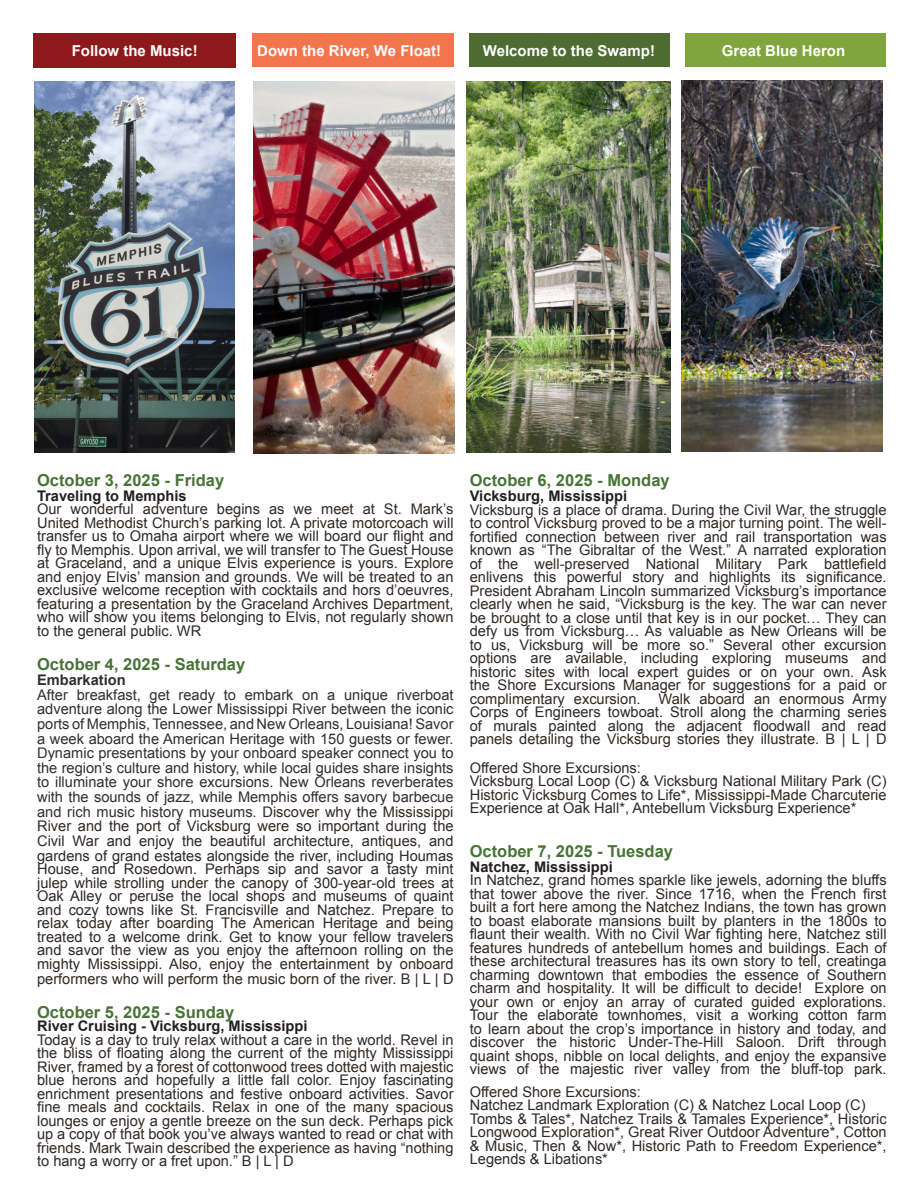
<style>
.page{position:relative;width:918px;height:1188px;background:#fff}
.page>*{position:absolute;margin:0;border:0;box-sizing:border-box;transform-origin:0 0}
.t1{font:700 16.5px "Arial";color:#477436}
.t2{font:700 15px "Arial";color:#fff}
.t3{font:14.7px/13.5px "Arial";color:#2e2926;text-align:justify}
.t4{font:700 14.7px "Arial";color:#231f20}
.t5{font:700 14.7px "Arial";color:#2e2f2e}
.s1{color:#2e2f2e}
</style>
<div class="page">
<div style="left:469px;top:33px;width:201px;height:34px;background:#4e6c32"></div>
<div style="left:253px;top:33px;width:201px;height:34px;background:#f3754e"></div>
<div style="left:34px;top:33px;width:202px;height:34px;background:#8e191c"></div>
<div style="left:685px;top:33px;width:201px;height:34px;background:#81a53e"></div>
<img style="left:681px;top:80px;width:201px;height:371px">
<img style="left:253px;top:82px;width:202px;height:371px">
<img style="left:35px;top:82px;width:200px;height:371px">
<img style="left:467px;top:82px;width:203px;height:371px">
<p class="t2" style="left:72px;top:40px;width:127px">Follow the Music!</p>
<p class="t2" style="left:257px;top:40px;width:185px">Down the River, We Float!</p>
<p class="t2" style="left:483px;top:40px;width:174px">Welcome to the Swamp!</p>
<p class="t2" style="left:722px;top:40px;width:125px">Great Blue Heron</p>
<p class="t1" style="left:37px;top:470px;width:189px">October 3, 2025 - Friday</p>
<p class="t4" style="left:37px;top:486px;width:151px">Traveling to Memphis</p>
<p class="t3" style="left:37px;top:503px;width:418px">Our wonderful adventure begins as we meet at St. Mark’s United Methodist Church’s parking lot. A private motorcoach will transfer us to Omaha airport where we will board our flight and fly to Memphis. Upon arrival, we will transfer to The Guest House at Graceland, and a unique Elvis experience is yours. Explore and enjoy Elvis’ mansion and grounds. We will be treated to an exclusive welcome reception with cocktails and hors d’oeuvres, featuring a presentation by the Graceland Archives Department, who will show you items belonging to Elvis, not regularly shown to the general public. WR</p>
<p class="t1" style="left:37px;top:654px;width:210px">October 4, 2025 - Saturday</p>
<p class="t5" style="left:37px;top:670px;width:90px">Embarkation</p>
<p class="t3" style="left:37px;top:688px;width:418px;line-height:14.1px"><span class="s1">After breakfast, get ready to embark on a unique riverboat adventure along the Lower Mississippi River between the iconic ports of Memphis, Tennessee, and New Orleans, Louisiana! Savor a week aboard the American Heritage with 150 guests or fewer.<br>Dynamic presentations by your onboard speaker connect you to the region’s culture and history, while local guides share insights to illuminate your shore excursions. New Orleans reverberates with the sounds of jazz, while Memphis offers savory barbecue and rich music history museums.</span> Discover why the Mississippi River and the port of Vicksburg were so important during the Civil War and enjoy the beautiful architecture, antiques, and gardens of grand estates alongside the river, including Houmas House, and Rosedown. Perhaps sip and savor a tasty mint julep while strolling under the canopy of 300-year-old trees at Oak Alley or peruse the local shops and museums of quaint and cozy towns like St. Francisville and Natchez. Prepare to relax today after boarding The American Heritage and being treated to a welcome drink. Get to know your fellow travelers and savor the view as you enjoy the afternoon rolling on the mighty Mississippi. Also, enjoy the entertainment by onboard</p>
<p class="t3" style="left:37px;top:972px;width:418px">performers who will perform the music born of the river. B | L | D</p>
<p class="t1" style="left:37px;top:1001px;width:199px">October 5, 2025 - Sunday</p>
<p class="t4" style="left:37px;top:1016px;width:272px">River Cruising - Vicksburg, Mississippi</p>
<p class="t3" style="left:37px;top:1033px;width:418px">Today is a day to truly relax without a care in the world. Revel in the bliss of floating along the current of the mighty Mississippi River, framed by a forest of cottonwood trees dotted with majestic blue herons and hopefully a little fall color. Enjoy fascinating enrichment presentations and festive onboard activities. Savor fine meals and cocktails. Relax in one of the many spacious lounges or enjoy a gentle breeze on the sun deck. Perhaps pick up a copy of that book you’ve always wanted to read or chat with friends. Mark Twain described the experience as having “nothing to hang a worry or a fret upon.” B | L | D</p>
<p class="t1" style="left:470px;top:470px;width:201px">October 6, 2025 - Monday</p>
<p class="t4" style="left:470px;top:486px;width:159px">Vicksburg, Mississippi</p>
<p class="t3" style="left:470px;top:503px;width:418px">Vicksburg is a place of drama. During the Civil War, the struggle to control Vicksburg proved to be a major turning point. The well&shy;fortified connection between river and rail transportation was known as “The Gibraltar of the West.” A narrated exploration of the well-preserved National Military Park battlefield enlivens this powerful story and highlights its significance.</p>
<p class="t3" style="left:470px;top:584px;width:418px">President Abraham Lincoln summarized Vicksburg’s importance clearly when he said, “Vicksburg is the key. The war can never be brought to a close until that key is in our pocket… They can defy us from Vicksburg… As valuable as New Orleans will be to us, Vicksburg will be more so.” Several other excursion options are available, including exploring museums and historic sites with local expert guides or on your own. Ask the Shore Excursions Manager for suggestions for a paid or complimentary excursion. Walk aboard an enormous Army Corps of Engineers towboat. Stroll along the charming series of murals painted along the adjacent floodwall and read panels detailing the Vicksburg stories they illustrate. B | L | D</p>
<p class="t3" style="left:470px;top:761px;width:173px">Offered Shore Excursions:</p>
<p class="t3" style="left:470px;top:775px;width:418px">Vicksburg Local Loop (C) &amp; Vicksburg National Military Park (C)<br>Historic Vicksburg Comes to Life*, Mississippi-Made Charcuterie Experience at Oak Hall*, Antebellum Vicksburg Experience*</p>
<p class="t1" style="left:470px;top:840px;width:205px">October 7, 2025 - Tuesday</p>
<p class="t4" style="left:470px;top:857px;width:145px">Natchez, Mississippi</p>
<p class="t3" style="left:470px;top:874px;width:418px">In Natchez, grand homes sparkle like jewels, adorning the bluffs that tower above the river. Since 1716, when the French first built a fort here among the Natchez Indians, the town has grown to boast elaborate mansions built by planters in the 1800s to flaunt their wealth. With no Civil War fighting here, Natchez still features hundreds of antebellum homes and buildings. Each of these architectural treasures has its own story to tell, creatinga charming downtown that embodies the essence of Southern charm and hospitality. It will be difficult to decide! Explore on your own or enjoy an array of curated guided explorations.<br>Tour the elaborate townhomes, visit a working cotton farm to learn about the crop’s importance in history and today, and discover the historic Under-The-Hill Saloon. Drift through quaint shops, nibble on local delights, and enjoy the expansive views of the majestic river valley from the bluff-top park.</p>
<p class="t3" style="left:470px;top:1085px;width:173px">Offered Shore Excursions:</p>
<p class="t3" style="left:470px;top:1099px;width:397px">Natchez Landmark Exploration (C) &amp; Natchez Local Loop (C)</p>
<p class="t3" style="left:470px;top:1112px;width:418px">Tombs &amp; Tales*, Natchez Trails &amp; Tamales Experience*, Historic Longwood Exploration*, Great River Outdoor Adventure*, Cotton &amp; Music, Then &amp; Now*, Historic Path to Freedom Experience*, Legends &amp; Libations*</p>
</div>
